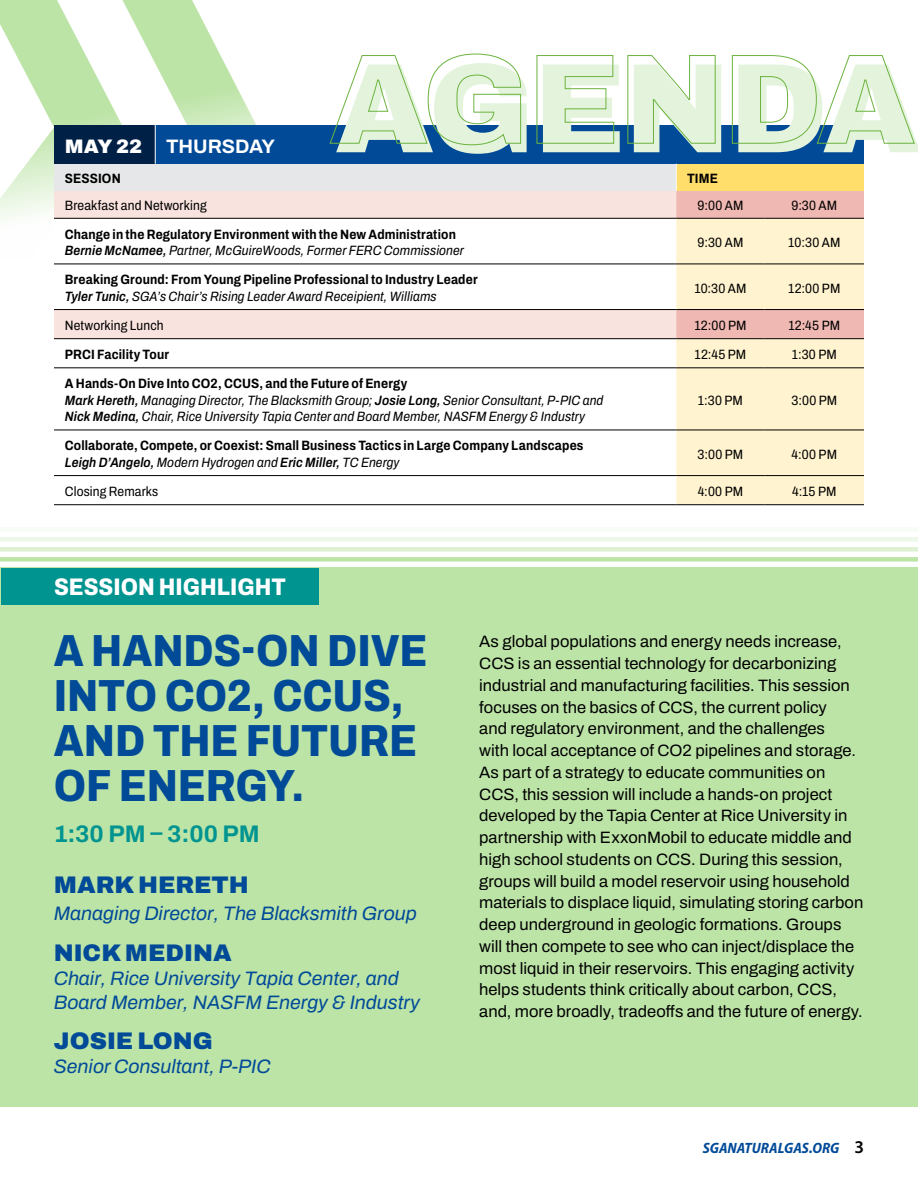
<style>
.page{position:relative;width:918px;height:1188px;background:#fff}
.page>*{position:absolute;margin:0;border:0;box-sizing:border-box;transform-origin:0 0}
.t1{font:900 127.5px "Archivo";letter-spacing:-.015em;color:#e4f4dc}
.t2{font:800 semi-condensed 45px/45px "Archivo";letter-spacing:-.005em;color:#004a98}
.t3{font:900 24px "Archivo";color:#004a98}
.t4{font:800 semi-condensed 24px "Archivo";letter-spacing:.005em;color:#fff}
.t5{font:700 24px "Archivo";color:#009490}
.t6{font:italic 600 19.5px/24px "Archivo";color:#004a98}
.t7{font:700 19.5px "Archivo";letter-spacing:-.005em;color:#fff}
.t8{font:600 16.5px/21.8px "Archivo";color:#000}
.t9{font:italic 700 semi-condensed 15px "Myriad Pro";color:#004a98}
.t10{font:700 semi-condensed 13.5px/16.5px "Archivo";letter-spacing:.01em;color:#000}
.t11{font:italic semi-condensed 13.5px/16.5px "Archivo";letter-spacing:.01em;color:#000}
.t12{font:semi-condensed 13.5px "Archivo";letter-spacing:.015em;color:#000}
.s1{font-weight:900}
.s2{font-weight:600;font-style:italic}
.s3{font-weight:400;font-style:italic}
.s4{font-weight:700;font-style:normal}
.s5{font-weight:600}
.s6{font-weight:600;font-style:normal;font-stretch:normal;font-size:18px;color:#000}
</style>
<div class="page">
<div style="left:0;top:568px;width:918px;height:539px;background:#bde4a7"></div>
<hr style="left:0;top:398px;width:1px;height:514px;background:#e6e7e8">
<svg style="left:0;top:0;width:256px;height:221px"></svg>
<div style="left:1px;top:568px;width:318px;height:37px;background:#009490"></div>
<div style="left:0;top:557px;width:918px;height:5px;background:#bde4a7"></div>
<div style="left:0;top:547px;width:918px;height:5px;background:#def1d3"></div>
<div style="left:0;top:537px;width:918px;height:5px;background:#eef8e9"></div>
<div style="left:0;top:527px;width:918px;height:5px;background:#f8fcf6"></div>
<svg style="left:54px;top:191px;width:622px;height:147px"></svg>
<div style="left:676px;top:339px;width:188px;height:165px;background:#fff3d0"></div>
<hr style="left:676px;top:368px;width:89px;height:1px;background:#000">
<hr style="left:765px;top:368px;width:99px;height:1px;background:#000">
<hr style="left:676px;top:430px;width:89px;height:1px;background:#000">
<hr style="left:765px;top:430px;width:99px;height:1px;background:#000">
<hr style="left:676px;top:475px;width:89px;height:1px;background:#000">
<hr style="left:765px;top:475px;width:99px;height:1px;background:#000">
<hr style="left:676px;top:504px;width:89px;height:1px;background:#000">
<hr style="left:765px;top:504px;width:99px;height:1px;background:#000">
<hr style="left:54px;top:218px;width:622px;height:1px;background:#000">
<hr style="left:54px;top:264px;width:622px;height:1px;background:#000">
<hr style="left:54px;top:309px;width:622px;height:1px;background:#000">
<hr style="left:54px;top:338px;width:622px;height:1px;background:#000">
<hr style="left:54px;top:368px;width:622px;height:1px;background:#000">
<hr style="left:54px;top:430px;width:622px;height:1px;background:#000">
<hr style="left:54px;top:475px;width:622px;height:1px;background:#000">
<hr style="left:54px;top:504px;width:622px;height:1px;background:#000">
<div style="left:54px;top:125px;width:101px;height:39px;background:#002145"></div>
<div style="left:155px;top:125px;width:709px;height:39px;background:#004a98"></div>
<hr style="left:155px;top:125px;width:1px;height:39px;background:#fff">
<div style="left:54px;top:164px;width:622px;height:27px;background:#e6e7e8"></div>
<svg style="left:676px;top:164px;width:188px;height:175px;background:#f4d8b3"></svg>
<h1 class="t1" style="left:335px;top:11px;width:588px">AGENDA</h1>
<p class="t7" style="left:65px;top:132px;width:212px"><span class="s1">MAY 22</span> THURSDAY</p>
<p class="t10" style="left:65px;top:170px;width:57px">SESSION</p>
<p class="t10" style="left:687px;top:170px;width:32px">TIME</p>
<p class="t12" style="left:65px;top:195px;width:143px">Breakfast and Networking</p>
<p class="t12" style="left:697px;top:195px;width:48px">9:00 AM</p>
<p class="t12" style="left:791px;top:195px;width:47px">9:30 AM</p>
<p class="t10" style="left:65px;top:226px;width:401px">Change in the Regulatory Environment with the New Administration<br><span class="s2">Bernie McNamee,</span> <span class="s3">Partner, McGuireWoods, Former FERC Commissioner</span></p>
<p class="t12" style="left:698px;top:232px;width:47px">9:30 AM</p>
<p class="t12" style="left:788px;top:232px;width:54px">10:30 AM</p>
<p class="t10" style="left:65px;top:271px;width:414px">Breaking Ground: From Young Pipeline Professional to Industry Leader<br><span class="s2">Tyler Tunic,</span> <span class="s3">SGA’s Chair’s Rising Leader Award Receipient, Williams</span></p>
<p class="t12" style="left:694px;top:278px;width:54px">10:30 AM</p>
<p class="t12" style="left:788px;top:278px;width:54px">12:00 PM</p>
<p class="t12" style="left:65px;top:315px;width:100px">Networking Lunch</p>
<p class="t12" style="left:694px;top:315px;width:54px">12:00 PM</p>
<p class="t12" style="left:788px;top:315px;width:53px">12:45 PM</p>
<p class="t10" style="left:65px;top:346px;width:106px">PRCI Facility Tour</p>
<p class="t12" style="left:695px;top:345px;width:53px">12:45 PM</p>
<p class="t12" style="left:792px;top:345px;width:46px">1:30 PM</p>
<p class="t11" style="left:65px;top:375px;width:540px"><span class="s4">A Hands-On Dive Into CO2, CCUS, and the Future of Energy<br></span><span class="s5">Mark Hereth,</span> Managing Director, The Blacksmith Group; <span class="s5">Josie Long,</span> Senior Consultant, P-PIC and<br><span class="s5">Nick Medina,</span> Chair, Rice University Tapia Center and Board Member, NASFM Energy &amp; Industry</p>
<p class="t12" style="left:698px;top:390px;width:46px">1:30 PM</p>
<p class="t12" style="left:791px;top:390px;width:47px">3:00 PM</p>
<p class="t10" style="left:65px;top:438px;width:520px">Collaborate, Compete, or Coexist: Small Business Tactics in Large Company Landscapes<br><span class="s2">Leigh D’Angelo,</span> <span class="s3">Modern Hydrogen and</span> <span class="s2">Eric Miller,</span> <span class="s3">TC Energy</span></p>
<p class="t12" style="left:698px;top:444px;width:47px">3:00 PM</p>
<p class="t12" style="left:792px;top:444px;width:47px">4:00 PM</p>
<p class="t12" style="left:65px;top:481px;width:95px">Closing Remarks</p>
<p class="t12" style="left:698px;top:481px;width:47px">4:00 PM</p>
<p class="t12" style="left:792px;top:481px;width:46px">4:15 PM</p>
<h3 class="t4" style="left:54px;top:568px;width:233px">SESSION HIGHLIGHT</h3>
<h2 class="t2" style="left:54px;top:628px;width:375px">A HANDS-ON DIVE<br>INTO CO2, CCUS,<br>AND THE FUTURE<br>OF ENERGY.</h2>
<h3 class="t5" style="left:54px;top:816px;width:208px">1:30 PM – 3:00 PM</h3>
<h3 class="t3" style="left:54px;top:867px;width:196px">MARK HERETH</h3>
<p class="t6" style="left:54px;top:902px;width:365px">Managing Director, The Blacksmith Group</p>
<h3 class="t3" style="left:54px;top:934px;width:179px">NICK MEDINA</h3>
<p class="t6" style="left:54px;top:966px;width:368px">Chair, Rice University Tapia Center, and<br>Board Member, NASFM Energy &amp; Industry</p>
<h3 class="t3" style="left:54px;top:1023px;width:161px">JOSIE LONG</h3>
<p class="t6" style="left:54px;top:1055px;width:218px">Senior Consultant, P-PIC</p>
<p class="t8" style="left:479px;top:631px;width:386px">As global populations and energy needs increase, CCS is an essential technology for decarbonizing industrial and manufacturing facilities. This session focuses on the basics of CCS, the current policy<br>and regulatory environment, and the challenges<br>with local acceptance of CO2 pipelines and storage.<br>As part of a strategy to educate communities on CCS, this session will include a hands-on project developed by the Tapia Center at Rice University in partnership with ExxonMobil to educate middle and high school students on CCS. During this session, groups will build a model reservoir using household materials to displace liquid, simulating storing carbon deep underground in geologic formations. Groups will then compete to see who can inject/displace the most liquid in their reservoirs. This engaging activity helps students think critically about carbon, CCS, and, more broadly, tradeoffs and the future of energy.</p>
<p class="t9" style="left:703px;top:1138px;width:163px">SGANATURALGAS.ORG <span class="s6">3</span></p>
</div>
